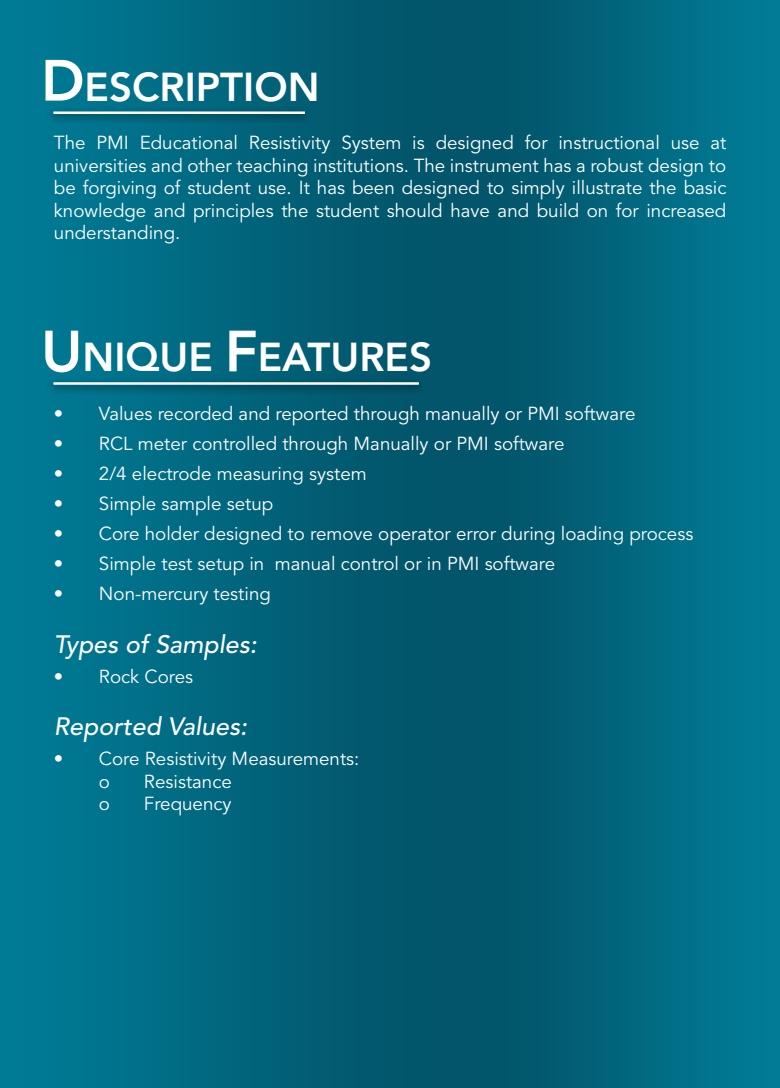
<style>
.page{position:relative;width:780px;height:1088px;background:#fff}
.page>*{position:absolute;margin:0;border:0;box-sizing:border-box;transform-origin:0 0}
.t1{font:800 40px "Avenir LT Std";color:#fff}
.t2{font:italic 500 25px "Avenir LT Std";color:#fff}
.t3{font:18.75px/22.5px "Avenir LT Std";color:#fff;text-align:justify}
.s1{font-size:57.5px}
</style>
<div class="page">
<img style="left:1px;top:0;width:778px;height:1088px">
<img style="left:43px;top:103px;width:273px;height:24px">
<hr style="left:53px;top:111px;width:252px;height:3px;background:#fff">
<img style="left:43px;top:374px;width:386px;height:24px">
<hr style="left:53px;top:382px;width:366px;height:3px;background:#fff">
<h1 class="t1" style="left:41px;top:63px;width:280px"><span class="s1">D</span>ESCRIPTION</h1>
<p class="t3" style="left:54px;top:134px;width:674px">The PMI Educational Resistivity System is designed for instructional use at universities and other teaching institutions. The instrument has a robust design to be forgiving of student use. It has been designed to simply illustrate the basic knowledge and principles the student should have and build on for increased understanding.</p>
<h1 class="t1" style="left:41px;top:334px;width:392px"><span class="s1">U</span>NIQUE <span class="s1">F</span>EATURES</h1>
<p class="t3" style="left:54px;top:403px;width:583px">• Values recorded and reported through manually or PMI software</p>
<p class="t3" style="left:54px;top:433px;width:512px">• RCL meter controlled through Manually or PMI software</p>
<p class="t3" style="left:54px;top:463px;width:314px">• 2/4 electrode measuring system</p>
<p class="t3" style="left:54px;top:493px;width:221px">• Simple sample setup</p>
<p class="t3" style="left:54px;top:523px;width:641px">• Core holder designed to remove operator error during loading process</p>
<p class="t3" style="left:54px;top:553px;width:502px">• Simple test setup in manual control or in PMI software</p>
<p class="t3" style="left:54px;top:583px;width:218px">• Non-mercury testing</p>
<h2 class="t2" style="left:54px;top:633px;width:204px">Types of Samples:</h2>
<p class="t3" style="left:54px;top:665px;width:141px">• Rock Cores</p>
<h2 class="t2" style="left:54px;top:716px;width:195px">Reported Values:</h2>
<p class="t3" style="left:99px;top:748px;width:262px;text-indent:-45px">• Core Resistivity Measurements: o</p>
<p class="t3" style="left:144px;top:772px;width:89px">Resistance</p>
<p class="t3" style="left:99px;top:794px;width:13px">o</p>
<p class="t3" style="left:144px;top:794px;width:89px">Frequency</p>
</div>
